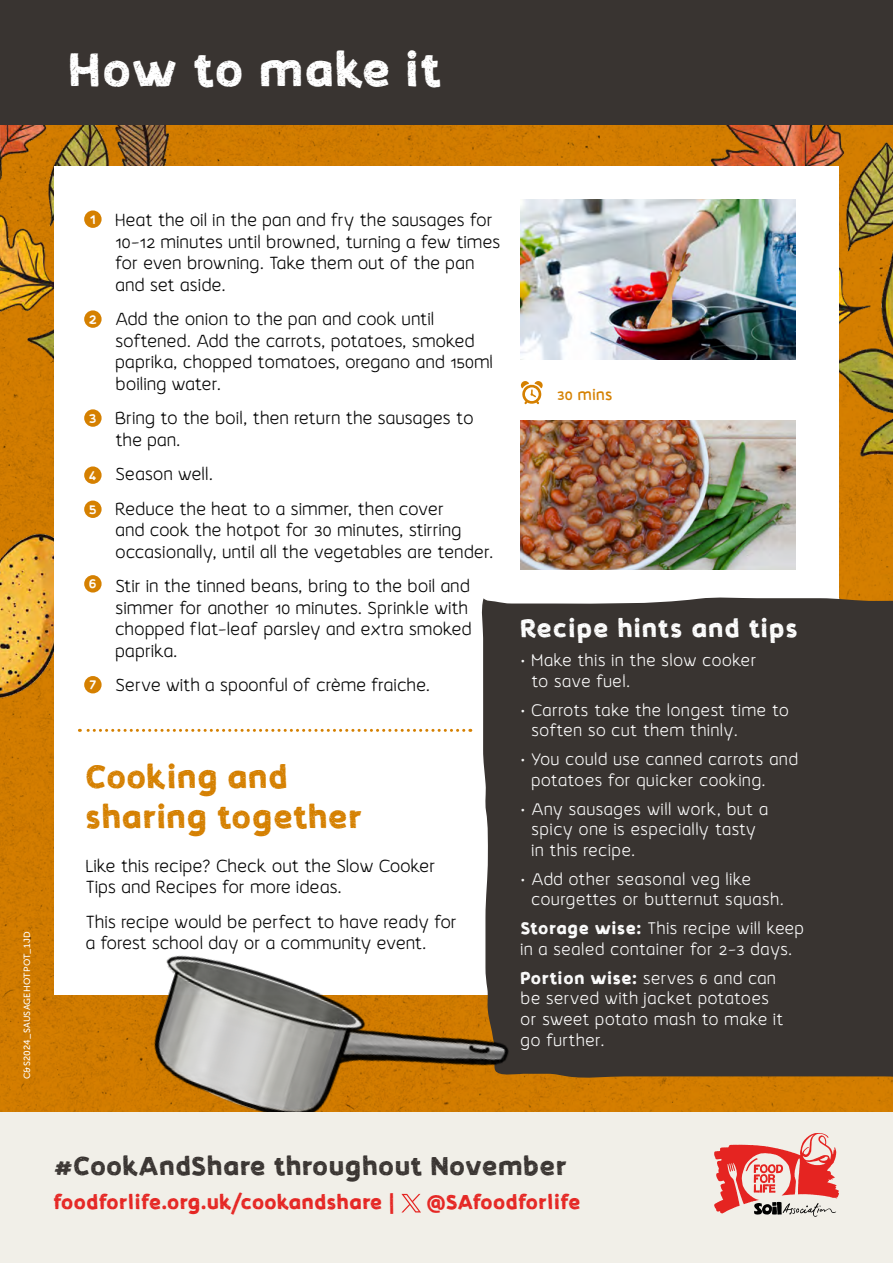
<style>
.page{position:relative;width:893px;height:1263px;background:#fff}
.page>*{position:absolute;margin:0;border:0;box-sizing:border-box;transform-origin:0 0}
.t1{font:700 48px "Koarawild";letter-spacing:.075em;color:#fff}
.t2{font:700 33px/39.6px "Koarawild";letter-spacing:.07em;color:#d58000}
.t3{font:700 26.55px "Koarawild";letter-spacing:.065em;color:#393431}
.t4{font:700 25.8px "Koarawild";letter-spacing:.09em;color:#fff}
.t5{font:700 20.55px "Koarawild";letter-spacing:.065em;color:#e52421}
.t6{font:300 18px/21.6px "Koarawild";letter-spacing:.065em;color:#000}
.t7{font:300 17.25px/20.7px "Koarawild";letter-spacing:.085em;color:#fff}
.t8{font:16.5px "Koarawild";color:#fff}
.t9{font:16.2px "Koarawild";letter-spacing:.065em;color:#d58000}
.t10{font:9px "Museo Sans 500";letter-spacing:.025em;color:#fff}
.s1{font-weight:700}
</style>
<div class="page">
<img style="left:0;top:125px;width:893px;height:987px">
<img style="left:0;top:512px;width:54px;height:207px">
<img style="left:839px;top:471px;width:54px;height:121px">
<div style="left:54px;top:167px;width:785px;height:828px;background:#fff"></div>
<div style="left:84px;top:210px;width:18px;height:18px;background:#d58000;border-radius:50%"></div>
<div style="left:84px;top:310px;width:18px;height:18px;background:#d58000;border-radius:50%"></div>
<div style="left:84px;top:409px;width:18px;height:18px;background:#d58000;border-radius:50%"></div>
<div style="left:84px;top:466px;width:18px;height:18px;background:#d58000;border-radius:50%"></div>
<div style="left:84px;top:501px;width:18px;height:17px;background:#d58000;border-radius:50%"></div>
<div style="left:84px;top:575px;width:18px;height:17px;background:#d58000;border-radius:50%"></div>
<div style="left:84px;top:676px;width:18px;height:17px;background:#d58000;border-radius:50%"></div>
<img style="left:521px;top:420px;width:275px;height:150px">
<img style="left:521px;top:199px;width:275px;height:160px">
<div style="left:0;top:0;width:893px;height:125px;background:#393431"></div>
<svg style="left:79px;top:729px;width:385px;height:3px"></svg>
<div style="left:481px;top:592px;width:412px;height:492px;background:#393431"></div>
<svg style="left:521px;top:381px;width:22px;height:23px"></svg>
<img style="left:121px;top:931px;width:400px;height:181px">
<div style="left:0;top:1112px;width:893px;height:151px;background:#f1efe8"></div>
<svg style="left:714px;top:1133px;width:125px;height:84px"></svg>
<svg style="left:401px;top:1194px;width:20px;height:18px"></svg>
<p class="t1" style="left:70px;top:38px;width:372px">How to make it</p>
<p class="t10" style="left:22px;top:1079px;width:150px;rotate:-90deg">C&amp;S2024_SAUSAGEHOTPOT_1JD</p>
<p class="t8" style="left:90px;top:208px;width:7px">1</p>
<p class="t8" style="left:89px;top:308px;width:9px">2</p>
<p class="t8" style="left:89px;top:407px;width:9px">3</p>
<p class="t8" style="left:89px;top:464px;width:9px">4</p>
<p class="t8" style="left:89px;top:498px;width:8px">5</p>
<p class="t8" style="left:89px;top:573px;width:9px">6</p>
<p class="t8" style="left:89px;top:674px;width:8px">7</p>
<p class="t6" style="left:116px;top:209px;width:386px">Heat the oil in the pan and fry the sausages for 10-12 minutes until browned, turning a few times for even browning. Take them out of the pan and set aside.</p>
<p class="t6" style="left:116px;top:308px;width:378px">Add the onion to the pan and cook until softened. Add the carrots, potatoes, smoked paprika, chopped tomatoes, oregano and 150ml boiling water.</p>
<p class="t6" style="left:116px;top:408px;width:359px">Bring to the boil, then return the sausages to the pan.</p>
<p class="t6" style="left:116px;top:464px;width:98px">Season well.</p>
<p class="t6" style="left:116px;top:498px;width:379px">Reduce the heat to a simmer, then cover<br>and cook the hotpot for 30 minutes, stirring occasionally, until all the vegetables are tender.</p>
<p class="t6" style="left:116px;top:575px;width:357px">Stir in the tinned beans, bring to the boil and simmer for another 10 minutes. Sprinkle with chopped flat-leaf parsley and extra smoked paprika.</p>
<p class="t6" style="left:116px;top:675px;width:315px">Serve with a spoonful of crème fraiche.</p>
<p class="t2" style="left:86px;top:756px;width:277px">Cooking and sharing together</p>
<p class="t6" style="left:86px;top:855px;width:350px">Like this recipe? Check out the Slow Cooker<br>Tips and Recipes for more ideas.</p>
<p class="t6" style="left:86px;top:911px;width:372px">This recipe would be perfect to have ready for a forest school day or a community event.</p>
<p class="t9" style="left:557px;top:385px;width:56px">30 mins</p>
<p class="t4" style="left:521px;top:612px;width:278px">Recipe hints and tips</p>
<p class="t7" style="left:532px;top:650px;width:226px;text-indent:-11px">• Make this in the slow cooker to save fuel.</p>
<p class="t7" style="left:532px;top:700px;width:258px;text-indent:-11px">• Carrots take the longest time to soften so cut them thinly.</p>
<p class="t7" style="left:532px;top:749px;width:267px;text-indent:-11px">• You could use canned carrots and potatoes for quicker cooking.</p>
<p class="t7" style="left:532px;top:799px;width:237px;text-indent:-11px">• Any sausages will work, but a spicy one is especially tasty in this recipe.</p>
<p class="t7" style="left:532px;top:869px;width:253px;text-indent:-11px">• Add other seasonal veg like courgettes or butternut squash.</p>
<p class="t7" style="left:521px;top:918px;width:284px"><span class="s1">Storage wise:</span> This recipe will keep in a sealed container for 2-3 days.</p>
<p class="t7" style="left:521px;top:968px;width:263px"><span class="s1">Portion wise:</span> serves 6 and can be served with jacket potatoes or sweet potato mash to make it go further.</p>
<p class="t3" style="left:54px;top:1148px;width:514px">#CookAndShare throughout November</p>
<p class="t5" style="left:54px;top:1188px;width:342px">foodforlife.org.uk/cookandshare |</p>
<p class="t5" style="left:426px;top:1188px;width:155px">@SAfoodforlife</p>
</div>
